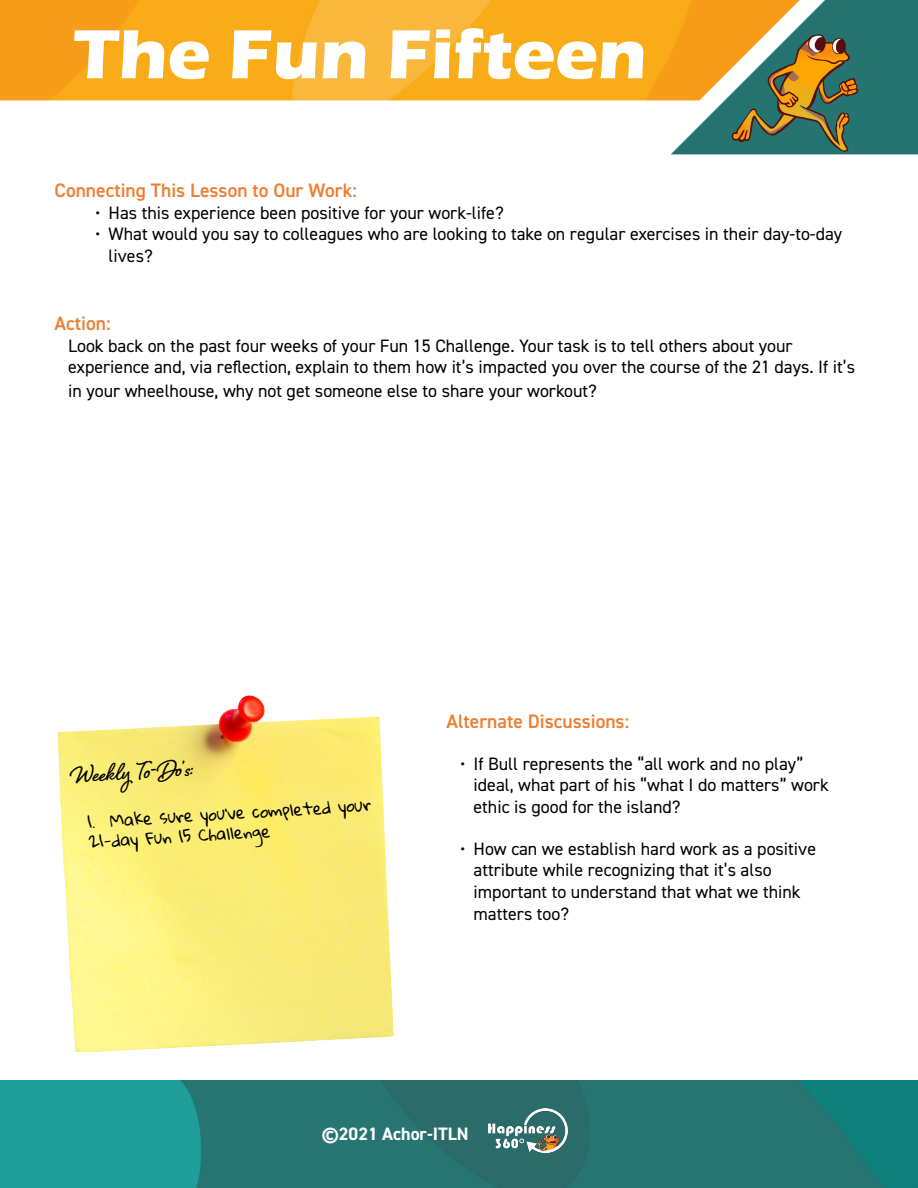
<style>
.page{position:relative;width:918px;height:1188px;background:#fff}
.page>*{position:absolute;margin:0;border:0;box-sizing:border-box;transform-origin:0 0}
.t1{font:700 72px "Eras ITC";color:#fff}
.t2{font:700 30px "Shelby";color:#000}
.t3{font:600 19.5px "DIN2014";color:#ed7d31}
.t4{font:18px/21.6px "DIN2014";color:#000}
.t5{font:700 18px "DIN2014";color:#fff}
.t6{font:16.5px/20.2px "Gloria Hallelujah";color:#000}
</style>
<div class="page">
<img style="left:0;top:1080px;width:918px;height:108px">
<img style="left:0;top:0;width:671px;height:100px">
<img style="left:671px;top:0;width:247px;height:154px">
<img style="left:489px;top:1108px;width:79px;height:44px">
<img style="left:729px;top:32px;width:131px;height:121px">
<img style="left:52px;top:695px;width:353px;height:386px">
<h1 class="t1" style="left:73px;top:13px;width:575px">The Fun Fifteen</h1>
<p class="t3" style="left:55px;top:177px;width:304px">Connecting This Lesson to Our Work:</p>
<p class="t4" style="left:95px;top:201px;width:410px">• Has this experience been positive for your work-life?</p>
<p class="t4" style="left:109px;top:223px;width:735px;text-indent:-14px">• What would you say to colleagues who are looking to take on regular exercises in their day-to-day lives?</p>
<p class="t3" style="left:55px;top:311px;width:57px">Action:</p>
<p class="t4" style="left:68px;top:334px;width:789px">Look back on the past four weeks of your Fun 15 Challenge. Your task is to tell others about your experience and, via reflection, explain to them how it’s impacted you over the course of the 21 days. If it’s</p>
<p class="t4" style="left:68px;top:379px;width:530px">in your wheelhouse, why not get someone else to share your workout?</p>
<h2 class="t2" style="left:70px;top:755px;width:123px;rotate:-4deg">Weekly To-Do’s:</h2>
<p class="t6" style="left:87px;top:811px;width:285px;rotate:-3deg">1. Make sure you’ve completed your<br>21-day Fun 15 Challenge</p>
<p class="t3" style="left:447px;top:708px;width:184px">Alternate Discussions:</p>
<p class="t4" style="left:474px;top:752px;width:357px;text-indent:-14px">• If Bull represents the “all work and no play” ideal, what part of his “what I do matters” work ethic is good for the island?</p>
<p class="t4" style="left:474px;top:838px;width:344px;text-indent:-14px">• How can we establish hard work as a positive attribute while recognizing that it’s also important to understand that what we think matters too?</p>
<p class="t5" style="left:322px;top:1122px;width:148px">©2021 Achor-ITLN</p>
</div>
